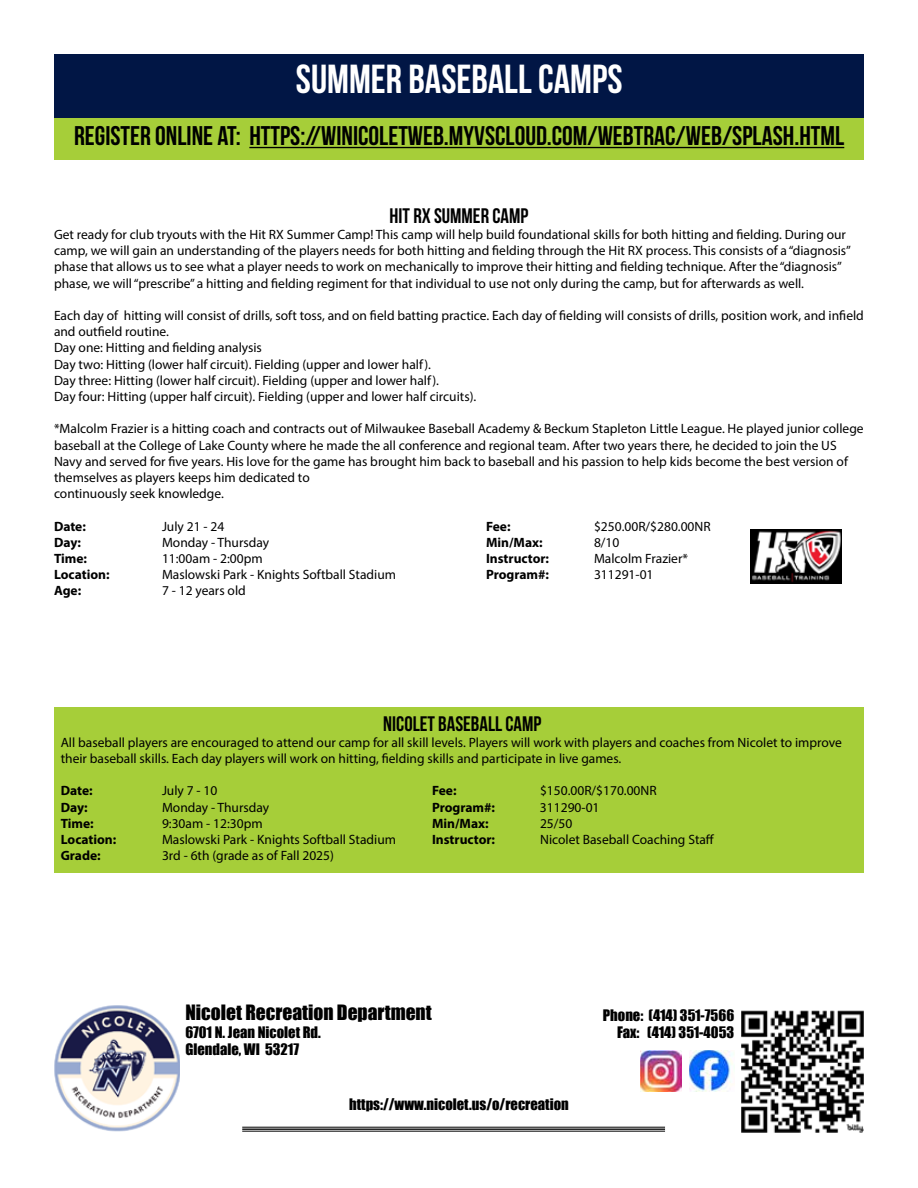
<style>
.page{position:relative;width:918px;height:1188px;background:#fff}
.page>*{position:absolute;margin:0;border:0;box-sizing:border-box;transform-origin:0 0}
.t1{font:700 40.5px "Bebas Neue";color:#fff}
.t2{font:700 27px "Bebas Neue";color:#000}
.t3{font:700 21px "Bebas Neue";color:#000}
.t4{font:19.5px "Impact";color:#000}
.t5{font:14.55px/17.5px "Impact";color:#000}
.t6{font:13.5px/16.2px "Myriad Pro";color:#000}
.t7{font:700 13.5px "Myriad Pro";color:#000}
</style>
<div class="page">
<div style="left:54px;top:54px;width:810px;height:65px;background:#011645"></div>
<div style="left:54px;top:119px;width:810px;height:41px;background:#a6ce39"></div>
<hr style="left:249px;top:147px;width:595px;height:1px;background:#000">
<hr style="left:242px;top:1127px;width:423px;height:1px;background:#000">
<hr style="left:242px;top:1129px;width:423px;height:1px;background:#000">
<hr style="left:242px;top:1131px;width:423px;height:1px;background:#000">
<img style="left:54px;top:1005px;width:126px;height:127px">
<img style="left:641px;top:1050px;width:41px;height:41px">
<img style="left:689px;top:1050px;width:44px;height:42px">
<img style="left:741px;top:1010px;width:123px;height:122px">
<div style="left:54px;top:707px;width:810px;height:166px;background:#a6ce39"></div>
<img style="left:751px;top:529px;width:90px;height:55px">
<h1 class="t1" style="left:296px;top:57px;width:328px">SUMMER BASEBALL CAMPS</h1>
<h2 class="t2" style="left:74px;top:120px;width:772px">REGISTER ONLINE AT: HTTPS://WINICOLETWEB.MYVSCLOUD.COM/WEBTRAC/WEB/SPLASH.HTML</h2>
<h3 class="t3" style="left:390px;top:204px;width:140px">HIT RX SUMMER CAMP</h3>
<p class="t6" style="left:54px;top:226px;width:798px">Get ready for club tryouts with the Hit RX Summer Camp! This camp will help build foundational skills for both hitting and fielding. During our camp, we will gain an understanding of the players needs for both hitting and fielding through the Hit RX process. This consists of a “diagnosis” phase that allows us to see what a player needs to work on mechanically to improve their hitting and fielding technique. After the “diagnosis” phase, we will “prescribe” a hitting and fielding regiment for that individual to use not only during the camp, but for afterwards as well.</p>
<p class="t6" style="left:54px;top:307px;width:811px">Each day of hitting will consist of drills, soft toss, and on field batting practice. Each day of fielding will consists of drills, position work, and infield and outfield routine.<br>Day one: Hitting and fielding analysis<br>Day two: Hitting (lower half circuit). Fielding (upper and lower half).<br>Day three: Hitting (lower half circuit). Fielding (upper and lower half).<br>Day four: Hitting (upper half circuit). Fielding (upper and lower half circuits).</p>
<p class="t6" style="left:54px;top:421px;width:811px">*Malcolm Frazier is a hitting coach and contracts out of Milwaukee Baseball Academy &amp; Beckum Stapleton Little League. He played junior college baseball at the College of Lake County where he made the all conference and regional team. After two years there, he decided to join the US Navy and served for five years. His love for the game has brought him back to baseball and his passion to help kids become the best version of themselves as players keeps him dedicated to<br>continuously seek knowledge.</p>
<p class="t7" style="left:54px;top:517px;width:33px">Date:</p>
<p class="t6" style="left:162px;top:518px;width:64px">July 21 - 24</p>
<p class="t7" style="left:486px;top:517px;width:26px">Fee:</p>
<p class="t6" style="left:594px;top:518px;width:118px">$250.00R/$280.00NR</p>
<p class="t7" style="left:54px;top:533px;width:28px">Day:</p>
<p class="t6" style="left:162px;top:534px;width:109px">Monday - Thursday</p>
<p class="t7" style="left:486px;top:533px;width:58px">Min/Max:</p>
<p class="t6" style="left:594px;top:534px;width:27px">8/10</p>
<p class="t7" style="left:54px;top:550px;width:35px">Time:</p>
<p class="t6" style="left:162px;top:550px;width:102px">11:00am - 2:00pm</p>
<p class="t7" style="left:486px;top:550px;width:65px">Instructor:</p>
<p class="t6" style="left:594px;top:550px;width:96px">Malcolm Frazier*</p>
<p class="t7" style="left:54px;top:566px;width:57px">Location:</p>
<p class="t6" style="left:162px;top:566px;width:236px">Maslowski Park - Knights Softball Stadium</p>
<p class="t7" style="left:486px;top:566px;width:65px">Program#:</p>
<p class="t6" style="left:594px;top:566px;width:61px">311291-01</p>
<p class="t7" style="left:54px;top:582px;width:29px">Age:</p>
<p class="t6" style="left:162px;top:583px;width:85px">7 - 12 years old</p>
<h3 class="t3" style="left:383px;top:712px;width:160px">NICOLET BASEBALL CAMP</h3>
<p class="t6" style="left:61px;top:734px;width:783px">All baseball players are encouraged to attend our camp for all skill levels. Players will work with players and coaches from Nicolet to improve their baseball skills. Each day players will work on hitting, fielding skills and participate in live games.</p>
<p class="t7" style="left:61px;top:782px;width:33px">Date:</p>
<p class="t6" style="left:162px;top:783px;width:57px">July 7 - 10</p>
<p class="t7" style="left:432px;top:782px;width:26px">Fee:</p>
<p class="t6" style="left:540px;top:783px;width:118px">$150.00R/$170.00NR</p>
<p class="t7" style="left:61px;top:798px;width:28px">Day:</p>
<p class="t6" style="left:162px;top:799px;width:109px">Monday - Thursday</p>
<p class="t7" style="left:432px;top:798px;width:65px">Program#:</p>
<p class="t6" style="left:540px;top:799px;width:61px">311290-01</p>
<p class="t7" style="left:61px;top:814px;width:35px">Time:</p>
<p class="t6" style="left:162px;top:815px;width:102px">9:30am - 12:30pm</p>
<p class="t7" style="left:432px;top:814px;width:58px">Min/Max:</p>
<p class="t6" style="left:540px;top:815px;width:34px">25/50</p>
<p class="t7" style="left:61px;top:831px;width:57px">Location:</p>
<p class="t6" style="left:162px;top:831px;width:236px">Maslowski Park - Knights Softball Stadium</p>
<p class="t7" style="left:432px;top:831px;width:65px">Instructor:</p>
<p class="t6" style="left:540px;top:831px;width:176px">Nicolet Baseball Coaching Staff</p>
<p class="t7" style="left:61px;top:847px;width:42px">Grade:</p>
<p class="t6" style="left:162px;top:847px;width:174px">3rd - 6th (grade as of Fall 2025)</p>
<h3 class="t4" style="left:185px;top:998px;width:248px">Nicolet Recreation Department</h3>
<p class="t5" style="left:185px;top:1023px;width:137px">6701 N. Jean Nicolet Rd.<br>Glendale, WI 53217</p>
<p class="t5" style="left:349px;top:1095px;width:221px">https://www.nicolet.us/o/recreation</p>
<p class="t5" style="left:603px;top:1006px;width:133px;text-align:right">Phone: (414) 351-7566<br>Fax: (414) 351-4053</p>
</div>
